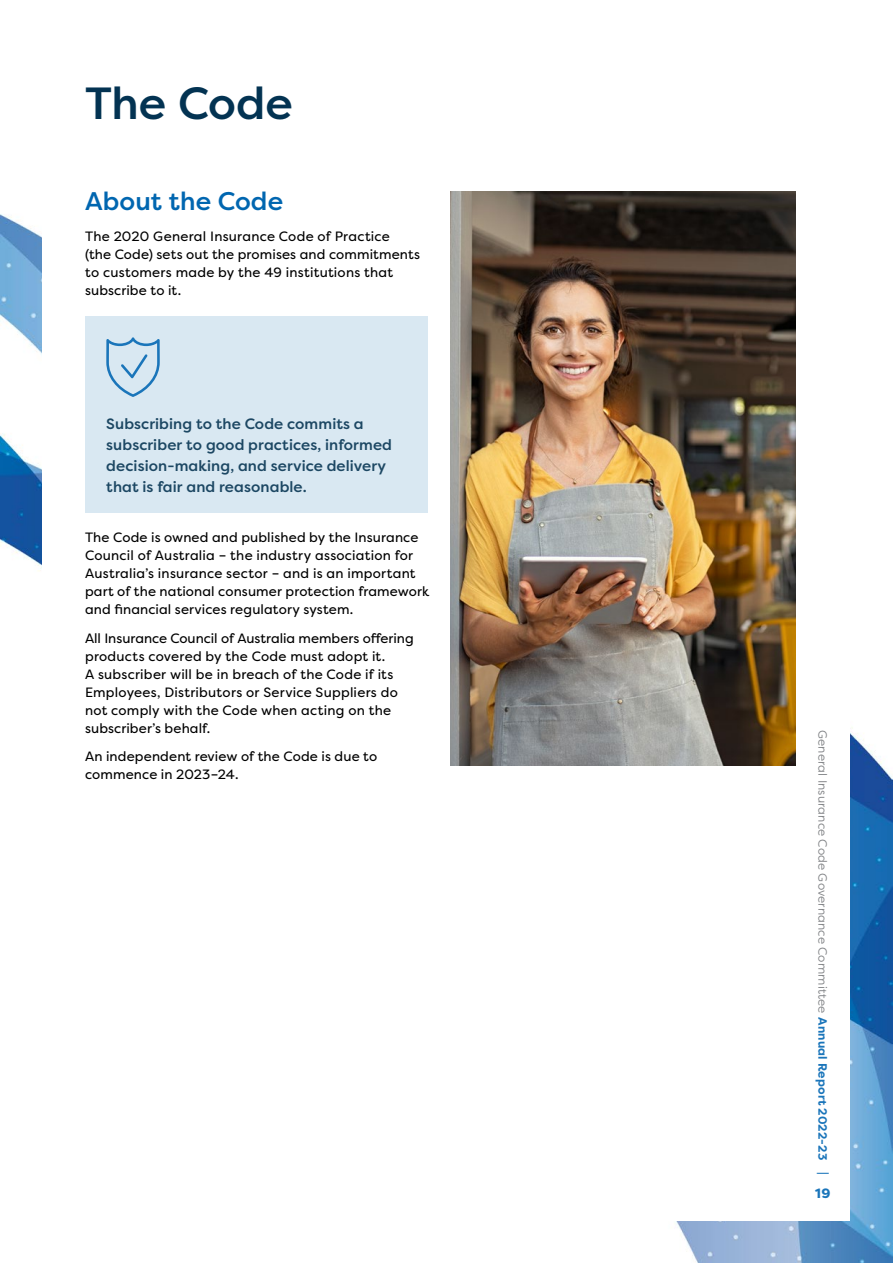
<style>
.page{position:relative;width:893px;height:1263px;background:#fff}
.page>*{position:absolute;margin:0;border:0;box-sizing:border-box;transform-origin:0 0}
.Heading{font:500 45px "Filson Pro";color:#033352}
.Sub_head_1{font:500 25.5px "Filson Pro";letter-spacing:.005em;color:#0066b0}
.t1{font:500 15px/21px "Filson Pro";letter-spacing:.005em;color:#1c4763}
.Body_copy{font:13.5px/18px "Filson Pro";letter-spacing:.01em;color:#000}
.t2{font:800 13.5px "Filson Pro";color:#1a75ba}
.t3{font:12px "Filson Pro";letter-spacing:.015em;color:#808285}
.s1{font-weight:700;color:#1a75ba}
</style>
<div class="page">
<img style="left:0;top:214px;width:893px;height:1049px">
<div style="left:43px;top:42px;width:807px;height:1178px;background:#fff"></div>
<div style="left:85px;top:316px;width:343px;height:197px;background:#d9e8f2"></div>
<svg style="left:106px;top:337px;width:54px;height:60px"></svg>
<img style="left:451px;top:191px;width:344px;height:574px">
<p class="Heading" style="left:85px;top:72px;width:209px">The Code</p>
<p class="Sub_head_1" style="left:85px;top:184px;width:200px">About the Code</p>
<p class="Body_copy" style="left:85px;top:227px;width:336px">The 2020 General Insurance Code of Practice<br>(the Code) sets out the promises and commitments to customers made by the 49 institutions that subscribe to it.</p>
<p class="t1" style="left:106px;top:412px;width:287px">Subscribing to the Code commits a subscriber to good practices, informed decision-making, and service delivery that is fair and reasonable.</p>
<p class="Body_copy" style="left:85px;top:528px;width:346px">The Code is owned and published by the Insurance Council of Australia – the industry association for Australia’s insurance sector – and is an important part of the national consumer protection framework and financial services regulatory system.</p>
<p class="Body_copy" style="left:85px;top:629px;width:330px">All Insurance Council of Australia members offering products covered by the Code must adopt it.<br>A subscriber will be in breach of the Code if its Employees, Distributors or Service Suppliers do not comply with the Code when acting on the subscriber’s behalf.</p>
<p class="Body_copy" style="left:85px;top:747px;width:294px">An independent review of the Code is due to commence in 2023–24.</p>
<p class="t3" style="left:830px;top:730px;width:446px;rotate:90deg">General Insurance Code Governance Committee <span class="s1">Annual Report 2022-23 |</span></p>
<p class="t2" style="left:815px;top:1185px;width:17px">19</p>
</div>
